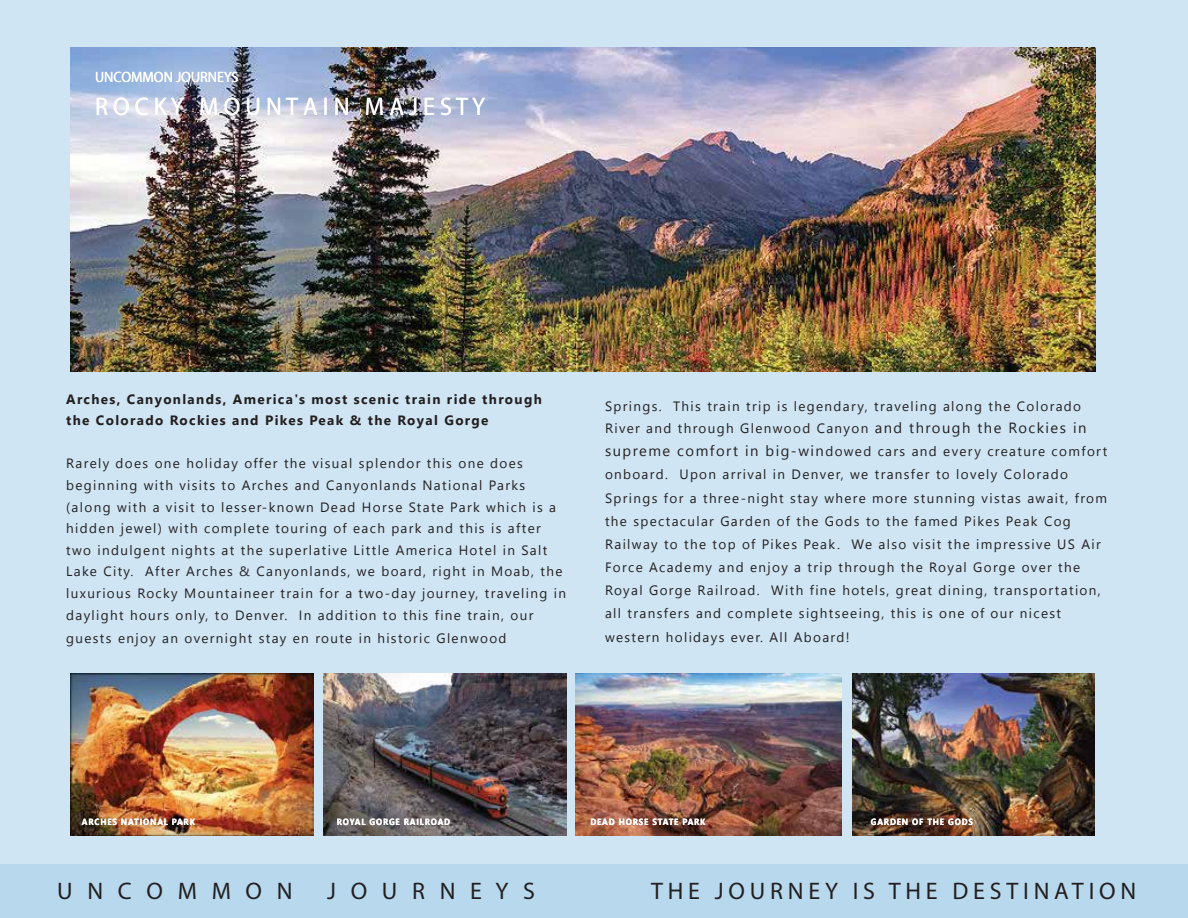
<style>
.page{position:relative;width:1188px;height:918px;background:#cfe5f3}
.page>*{position:absolute;margin:0;border:0;box-sizing:border-box;transform-origin:0 0}
.t1{font:25.5px "Myriad Pro";color:#fff;scale:.94 1}
.t2{font:24px "Myriad Pro";letter-spacing:.2em;color:#231f20}
.t3{font:15px "Myriad Pro";color:#fff;scale:.94 1}
.t4{font:13.5px/23.1px "Nirmala UI";letter-spacing:.1em;color:#231f20}
.t5{font:700 13.5px/21.6px "Nirmala UI";letter-spacing:.1em;color:#231f20}
.t6{font:700 9px "Nirmala UI";letter-spacing:.1em;color:#fff;scale:.9 1}
.s1{font-size:14.7px}
</style>
<div class="page">
<img style="left:70px;top:47px;width:1026px;height:324px">
<div style="left:0;top:864px;width:1188px;height:54px;background:#b7d8ed"></div>
<img style="left:70px;top:673px;width:243px;height:162px">
<img style="left:324px;top:673px;width:243px;height:162px">
<img style="left:576px;top:673px;width:266px;height:162px">
<img style="left:852px;top:673px;width:242px;height:162px">
<p class="t3" style="left:95px;top:67px;width:154px">UNCOMMON JOURNEYS</p>
<h1 class="t1" style="left:95px;top:91px;width:417px">R O C K Y M O U N T A I N M A J E S T Y</h1>
<p class="t5" style="left:66px;top:387px;width:477px">Arches, Canyonlands, America's most scenic train ride through the Colorado Rockies and Pikes Peak &amp; the Royal Gorge</p>
<p class="t4" style="left:66px;top:452px;width:501px;line-height:21.6px">Rarely does one holiday offer the visual splendor this one does beginning with visits to Arches and Canyonlands National Parks (along with a visit to lesser-known Dead Horse State Park which is a hidden jewel) with complete touring of each park and this is after two indulgent nights at the superlative Little America Hotel in Salt Lake City. After Arches &amp; Canyonlands, we board, right in Moab, the luxurious Rocky Mountaineer train for a two-day journey, traveling in daylight hours only, to Denver. In addition to this fine train, our</p>
<p class="t4" style="left:66px;top:625px;width:442px">guests enjoy an overnight stay en route in historic Glenwood</p>
<p class="t4" style="left:605px;top:393px;width:504px">Springs. This train trip is legendary, traveling along the Colorado River and through Glenwood Canyon <span class="s1">and through the Rockies in supreme comfort in big-win</span>dowed cars and every creature comfort onboard. Upon arrival in Denver, we transfer to lovely Colorado Springs for a three-night stay where more stunning vistas await, from the spectacular Garden of the Gods to the famed Pikes Peak Cog Railway to the top of Pikes Peak. We also visit the impressive US Air Force Academy and enjoy a trip through the Royal Gorge over the Royal Gorge Railroad. With fine hotels, great dining, transportation, all transfers and complete sightseeing, this is one of our nicest western holidays ever. All Aboard!</p>
<p class="t6" style="left:82px;top:815px;width:127px">ARCHES NATIONAL PARK</p>
<p class="t6" style="left:337px;top:815px;width:128px">ROYAL GORGE RAILROAD</p>
<p class="t6" style="left:590px;top:815px;width:130px">DEAD HORSE STATE PARK</p>
<p class="t6" style="left:871px;top:815px;width:115px">GARDEN OF THE GODS</p>
<h2 class="t2" style="left:57px;top:876px;width:237px">U N C O M M O N</h2>
<h2 class="t2" style="left:327px;top:876px;width:209px">J O U R N E Y S</h2>
<h2 class="t2" style="left:651px;top:876px;width:487px">THE JOURNEY IS THE DESTINATION</h2>
</div>
